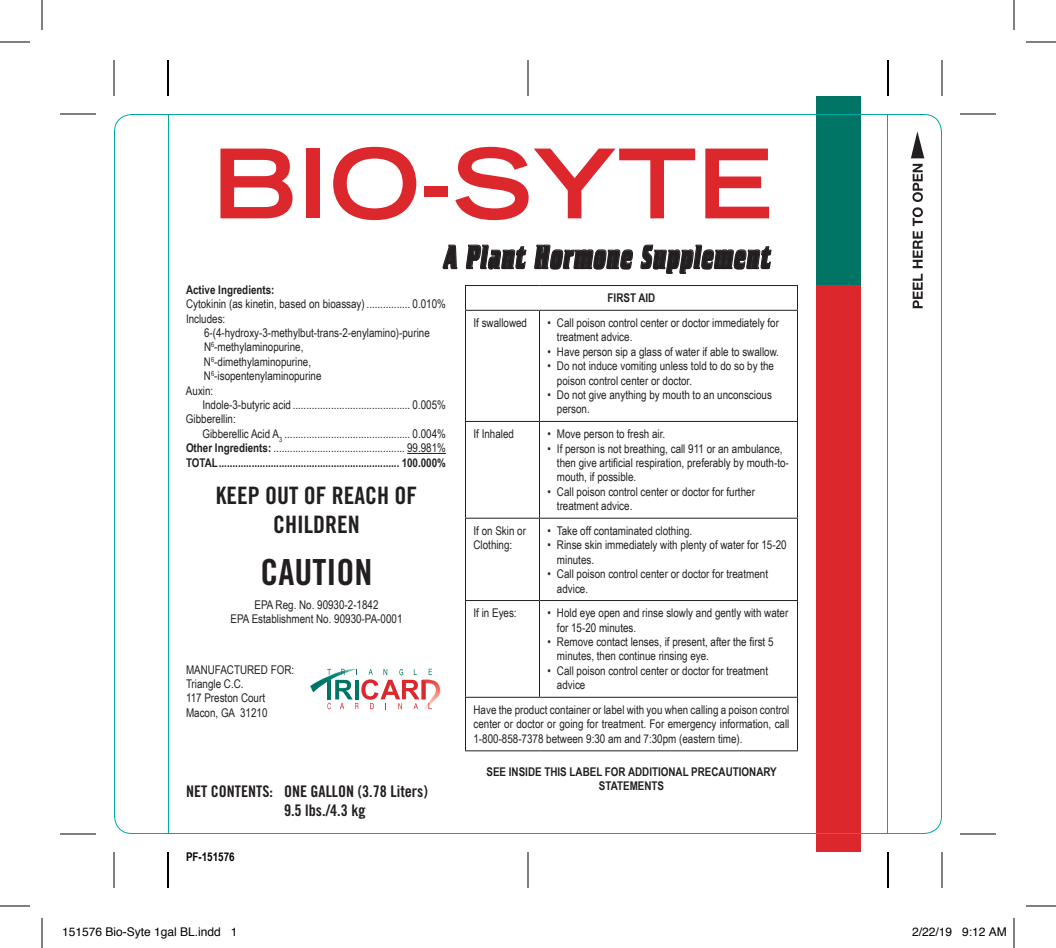
<style>
.page{position:relative;width:1056px;height:948px;background:#fff}
.page>*{position:absolute;margin:0;border:0;box-sizing:border-box;transform-origin:0 0}
.t1{font:700 expanded 96px "Trade Gothic LT Std";color:#dc272d}
.t2{font:36px "Trade Gothic LT Std Bd Cn 20";color:#231f20}
.t3{font:italic 800 32px "AT Crillee";letter-spacing:.05em;color:#231f20;scale:.6 1}
.t4{font:24px/28.8px "Trade Gothic LT Std Bd Cn 20";color:#231f20;text-align:center}
.t5{font:16px/19.2px "Trade Gothic LT Std Bd Cn 20";color:#231f20}
.t6{font:12px/14.4px "Arial Narrow";color:#231f20}
.t7{font:700 12px/14.4px "Arial Narrow";color:#231f20;text-align:center}
.t8{font:12px "Helvetica";color:#000}
.t9{font:700 12px "Arial Narrow";color:#000}
.s1{font-weight:700}
</style>
<div class="page">
<div style="left:816px;top:96px;width:45px;height:189px;background:#007566"></div>
<div style="left:816px;top:285px;width:45px;height:567px;background:#dc272d"></div>
<svg style="left:912px;top:164px;width:11px;height:144px"></svg>
<svg style="left:911px;top:131px;width:13px;height:27px"></svg>
<hr style="left:407px;top:453px;width:39px;height:1px;background:#231f20">
<hr style="left:465px;top:285px;width:75px;height:1px;background:#231f20">
<svg style="left:465px;top:286px;width:1px;height:24px"></svg>
<hr style="left:540px;top:285px;width:258px;height:1px;background:#231f20">
<svg style="left:797px;top:286px;width:1px;height:24px"></svg>
<hr style="left:465px;top:310px;width:75px;height:1px;background:#231f20">
<hr style="left:465px;top:311px;width:1px;height:110px;background:#231f20">
<hr style="left:540px;top:310px;width:258px;height:1px;background:#231f20">
<hr style="left:539px;top:311px;width:1px;height:110px;background:#231f20">
<hr style="left:797px;top:311px;width:1px;height:110px;background:#231f20">
<hr style="left:465px;top:421px;width:75px;height:1px;background:#231f20">
<hr style="left:465px;top:422px;width:1px;height:96px;background:#231f20">
<hr style="left:540px;top:421px;width:258px;height:1px;background:#231f20">
<hr style="left:539px;top:422px;width:1px;height:96px;background:#231f20">
<hr style="left:797px;top:422px;width:1px;height:96px;background:#231f20">
<hr style="left:465px;top:518px;width:75px;height:1px;background:#231f20">
<hr style="left:465px;top:519px;width:1px;height:81px;background:#231f20">
<hr style="left:540px;top:518px;width:258px;height:1px;background:#231f20">
<hr style="left:539px;top:519px;width:1px;height:81px;background:#231f20">
<hr style="left:797px;top:519px;width:1px;height:81px;background:#231f20">
<hr style="left:465px;top:600px;width:75px;height:1px;background:#231f20">
<hr style="left:465px;top:601px;width:1px;height:96px;background:#231f20">
<hr style="left:540px;top:600px;width:258px;height:1px;background:#231f20">
<hr style="left:539px;top:601px;width:1px;height:96px;background:#231f20">
<hr style="left:797px;top:601px;width:1px;height:96px;background:#231f20">
<hr style="left:465px;top:697px;width:75px;height:1px;background:#231f20">
<hr style="left:465px;top:698px;width:1px;height:52px;background:#231f20">
<hr style="left:540px;top:697px;width:258px;height:1px;background:#231f20">
<hr style="left:797px;top:698px;width:1px;height:52px;background:#231f20">
<hr style="left:465px;top:750px;width:75px;height:1px;background:#231f20">
<hr style="left:540px;top:750px;width:258px;height:1px;background:#231f20">
<svg style="left:310px;top:669px;width:130px;height:43px"></svg>
<svg style="left:442px;top:244px;width:16px;height:26px"></svg>
<svg style="left:465px;top:244px;width:62px;height:26px"></svg>
<svg style="left:534px;top:244px;width:99px;height:26px"></svg>
<svg style="left:640px;top:244px;width:132px;height:30px"></svg>
<hr style="left:60px;top:114px;width:36px;height:1px;background:#000">
<hr style="left:960px;top:114px;width:36px;height:1px;background:#000">
<hr style="left:60px;top:834px;width:36px;height:1px;background:#000">
<hr style="left:960px;top:834px;width:36px;height:1px;background:#000">
<hr style="left:114px;top:60px;width:1px;height:36px;background:#000">
<hr style="left:114px;top:852px;width:1px;height:36px;background:#000">
<hr style="left:528px;top:60px;width:1px;height:36px;background:#000">
<hr style="left:528px;top:852px;width:1px;height:36px;background:#000">
<hr style="left:167px;top:60px;width:2px;height:36px;background:#000">
<hr style="left:167px;top:852px;width:2px;height:36px;background:#000">
<hr style="left:942px;top:60px;width:1px;height:36px;background:#000">
<hr style="left:942px;top:852px;width:1px;height:36px;background:#000">
<hr style="left:887px;top:60px;width:2px;height:36px;background:#000">
<hr style="left:887px;top:852px;width:2px;height:36px;background:#000">
<hr style="left:0;top:42px;width:30px;height:1px;background:#000">
<hr style="left:1026px;top:42px;width:30px;height:1px;background:#000">
<hr style="left:0;top:906px;width:30px;height:1px;background:#000">
<hr style="left:1026px;top:906px;width:30px;height:1px;background:#000">
<hr style="left:42px;top:0;width:1px;height:30px;background:#000">
<hr style="left:42px;top:918px;width:1px;height:30px;background:#000">
<hr style="left:1014px;top:0;width:1px;height:30px;background:#000">
<hr style="left:1014px;top:918px;width:1px;height:30px;background:#000">
<h1 class="t1" style="left:212px;top:121px;width:561px">BIO-SYTE</h1>
<h3 class="t3" style="left:444px;top:237px;width:547px">A Plant Hormone Supplement</h3>
<p class="t7" style="left:186px;top:282px;width:90px">Active Ingredients:</p>
<p class="t6" style="left:186px;top:296px;width:262px">Cytokinin (as kinetin, based on bioassay) ................ 0.010%<br>Includes:</p>
<p class="t6" style="left:204px;top:325px;width:227px">6-(4-hydroxy-3-methylbut-trans-2-enylamino)-purine</p>
<p class="t6" style="left:204px;top:340px;width:101px">N<sup>6</sup>-methylaminopurine,</p>
<p class="t6" style="left:204px;top:354px;width:109px">N<sup>6</sup>-dimethylaminopurine,</p>
<p class="t6" style="left:204px;top:368px;width:119px">N<sup>6</sup>-isopentenylaminopurine</p>
<p class="t6" style="left:186px;top:383px;width:29px">Auxin:</p>
<p class="t6" style="left:202px;top:397px;width:245px">Indole-3-butyric acid ........................................... 0.005%</p>
<p class="t6" style="left:186px;top:412px;width:51px">Gibberellin:</p>
<p class="t6" style="left:202px;top:426px;width:245px">Gibberellic Acid A<sub>3</sub> .............................................. 0.004%</p>
<p class="t6" style="left:186px;top:440px;width:261px"><span class="s1">Other Ingredients:</span> ................................................ 99.981%</p>
<p class="t7" style="left:186px;top:455px;width:262px">TOTAL.................................................................. 100.000%</p>
<h3 class="t4" style="left:216px;top:481px;width:203px">KEEP OUT OF REACH OF<br>CHILDREN</h3>
<h2 class="t2" style="left:261px;top:551px;width:113px">CAUTION</h2>
<p class="t6" style="left:231px;top:597px;width:173px;text-align:center">EPA Reg. No. 90930-2-1842<br>EPA Establishment No. 90930-PA-0001</p>
<p class="t6" style="left:186px;top:662px;width:110px">MANUFACTURED FOR:<br>Triangle C.C.<br>117 Preston Court<br>Macon, GA 31210</p>
<h3 class="t5" style="left:284px;top:781px;width:145px;text-indent:-98px">NET CONTENTS: ONE GALLON (3.78 Liters)<br>9.5 lbs./4.3 kg</h3>
<p class="t9" style="left:186px;top:847px;width:50px">PF-151576</p>
<p class="t7" style="left:608px;top:290px;width:49px">FIRST AID</p>
<p class="t6" style="left:474px;top:315px;width:55px">If swallowed</p>
<p class="t6" style="left:557px;top:315px;width:224px;text-indent:-9px">• Call poison control center or doctor immediately for treatment advice.</p>
<p class="t6" style="left:548px;top:344px;width:233px">• Have person sip a glass of water if able to swallow.</p>
<p class="t6" style="left:557px;top:358px;width:219px;text-indent:-9px">• Do not induce vomiting unless told to do so by the poison control center or doctor.</p>
<p class="t6" style="left:557px;top:387px;width:216px;text-indent:-9px">• Do not give anything by mouth to an unconscious person.</p>
<p class="t6" style="left:474px;top:426px;width:42px">If Inhaled</p>
<p class="t6" style="left:548px;top:426px;width:119px">• Move person to fresh air.</p>
<p class="t6" style="left:557px;top:441px;width:233px;text-indent:-9px">• If person is not breathing, call 911 or an ambulance, then give artificial respiration, preferably by mouth-to&shy;mouth, if possible.</p>
<p class="t6" style="left:557px;top:484px;width:199px;text-indent:-9px">• Call poison control center or doctor for further treatment advice.</p>
<p class="t6" style="left:474px;top:523px;width:54px">If on Skin or<br>Clothing:</p>
<p class="t6" style="left:548px;top:523px;width:146px">• Take off contaminated clothing.</p>
<p class="t6" style="left:557px;top:537px;width:231px;text-indent:-9px">• Rinse skin immediately with plenty of water for 15-20 minutes.</p>
<p class="t6" style="left:557px;top:566px;width:213px;text-indent:-9px">• Call poison control center or doctor for treatment advice.</p>
<p class="t6" style="left:474px;top:605px;width:45px">If in Eyes:</p>
<p class="t6" style="left:557px;top:605px;width:233px;text-indent:-9px">• Hold eye open and rinse slowly and gently with water for 15-20 minutes.</p>
<p class="t6" style="left:557px;top:634px;width:218px;text-indent:-9px">• Remove contact lenses, if present, after the first 5 minutes, then continue rinsing eye.</p>
<p class="t6" style="left:557px;top:663px;width:213px;text-indent:-9px">• Call poison control center or doctor for treatment advice</p>
<p class="t6" style="left:474px;top:702px;width:317px;text-align:justify">Have the product container or label with you when calling a poison control center or doctor or going for treatment. For emergency information, call 1-800-858-7378 between 9:30 am and 7:30pm (eastern time).</p>
<p class="t7" style="left:486px;top:764px;width:292px">SEE INSIDE THIS LABEL FOR ADDITIONAL PRECAUTIONARY<br>STATEMENTS</p>
<p class="t8" style="left:62px;top:923px;width:177px">151576 Bio-Syte 1gal BL.indd 1</p>
<p class="t8" style="left:912px;top:923px;width:96px">2/22/19 9:12 AM</p>
</div>
